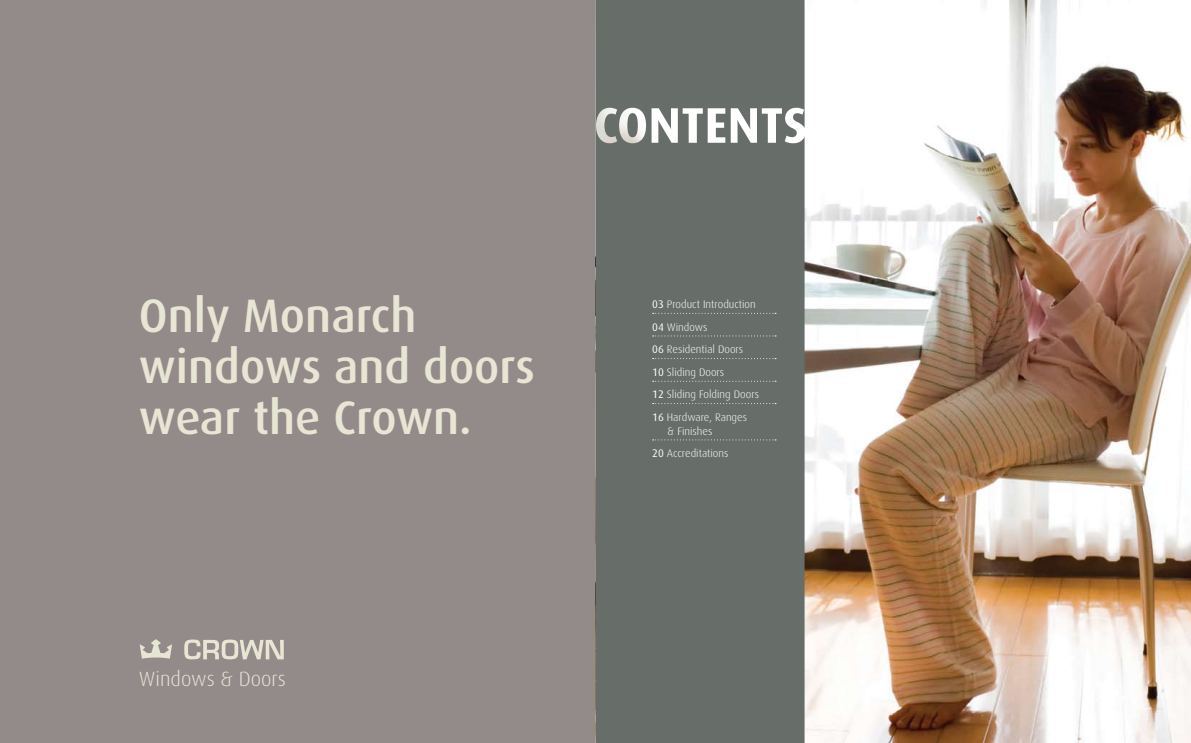
<style>
.page{position:relative;width:1191px;height:743px;background:#fff}
.page>*{position:absolute;margin:0;border:0;box-sizing:border-box;transform-origin:0 0}
.t1{font:500 47px/51px "Dax";color:#e7e5d3}
.t2{font:300 20.6px "Dax";color:#e7e5d3}
.t3{font:300 11px/22.5px "Dax";color:#fff}
.s1{font-weight:400}
</style>
<div class="page">
<div style="left:0;top:0;width:595px;height:743px;background:#938a8a"></div>
<svg style="left:140px;top:639px;width:32px;height:19px"></svg>
<svg style="left:184px;top:639px;width:100px;height:20px;background:#bcb6ad"></svg>
<img style="left:804px;top:0;width:387px;height:743px">
<div style="left:595px;top:0;width:209px;height:743px;background:#676e6a"></div>
<svg style="left:652px;top:335px;width:124px;height:1px"></svg>
<svg style="left:652px;top:313px;width:124px;height:1px"></svg>
<svg style="left:652px;top:381px;width:124px;height:1px"></svg>
<svg style="left:652px;top:358px;width:124px;height:1px"></svg>
<svg style="left:652px;top:403px;width:124px;height:1px"></svg>
<svg style="left:652px;top:439px;width:124px;height:1px"></svg>
<h1 class="t1" style="left:139px;top:291px;width:398px">Only Monarch windows and doors wear the Crown.</h1>
<p class="t3" style="left:652px;top:293px;width:108px"><span class="s1">03</span> Product Introduction<br><span class="s1">04</span> Windows<br><span class="s1">06</span> Residential Doors<br><span class="s1">10</span> Sliding Doors<br><span class="s1">12</span> Sliding Folding Doors<br><span class="s1">16</span> Hardware, Ranges</p>
<p class="t3" style="left:652px;top:420px;width:78px;text-align:center">&amp; Finishes<br><span class="s1">20</span> Accreditations</p>
<h2 class="t2" style="left:139px;top:668px;width:148px">Windows &amp; Doors</h2>
</div>
